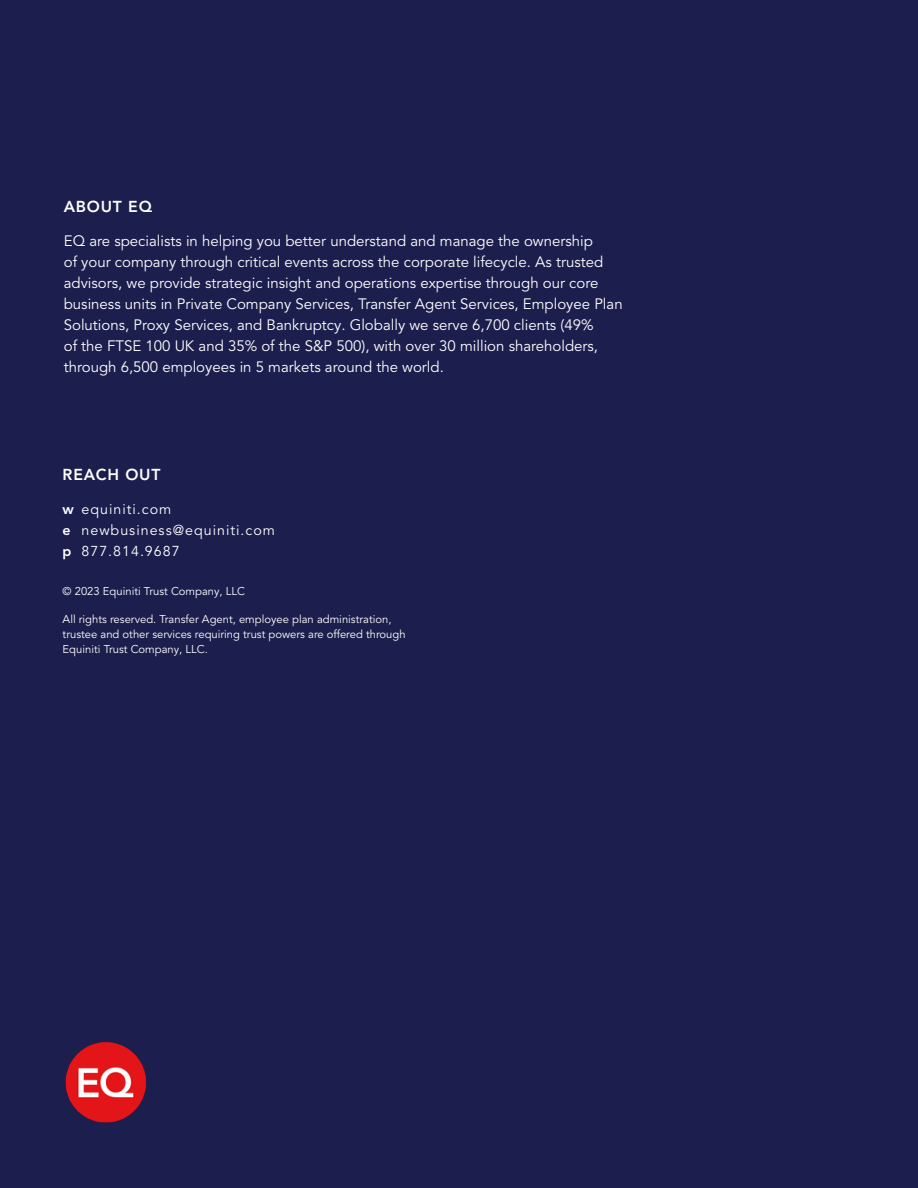
<style>
.page{position:relative;width:918px;height:1188px;background:#1c1f4d}
.page>*{position:absolute;margin:0;border:0;box-sizing:border-box;transform-origin:0 0}
.t1{font:800 15.75px "Avenir LT Pro";letter-spacing:.05em;color:#fff}
.t2{font:15px/21px "Avenir LT Pro";color:#fff}
.t3{font:14.25px/21px "Avenir LT Pro";letter-spacing:.07em;color:#fff}
.t4{font:11.25px/15px "Avenir LT Pro";color:#fff}
.s1{font-weight:800}
</style>
<div class="page">
<img style="left:65px;top:1042px;width:82px;height:81px">
<p class="t1" style="left:64px;top:197px;width:90px">ABOUT EQ</p>
<p class="t2" style="left:64px;top:231px;width:560px">EQ are specialists in helping you better understand and manage the ownership<br>of your company through critical events across the corporate lifecycle. As trusted advisors, we provide strategic insight and operations expertise through our core business units in Private Company Services, Transfer Agent Services, Employee Plan Solutions, Proxy Services, and Bankruptcy. Globally we serve 6,700 clients (49%<br>of the FTSE 100 UK and 35% of the S&amp;P 500), with over 30 million shareholders, through 6,500 employees in 5 markets around the world.</p>
<p class="t1" style="left:63px;top:465px;width:99px">REACH OUT</p>
<p class="t3" style="left:63px;top:499px;width:214px"><span class="s1">w</span> equiniti.com<br><span class="s1">e</span> newbusiness@equiniti.com <span class="s1">p</span> 877.814.9687</p>
<p class="t4" style="left:63px;top:584px;width:184px">© 2023 Equiniti Trust Company, LLC</p>
<p class="t4" style="left:63px;top:612px;width:345px">All rights reserved. Transfer Agent, employee plan administration, trustee and other services requiring trust powers are offered through<br>Equiniti Trust Company, LLC.</p>
</div>
